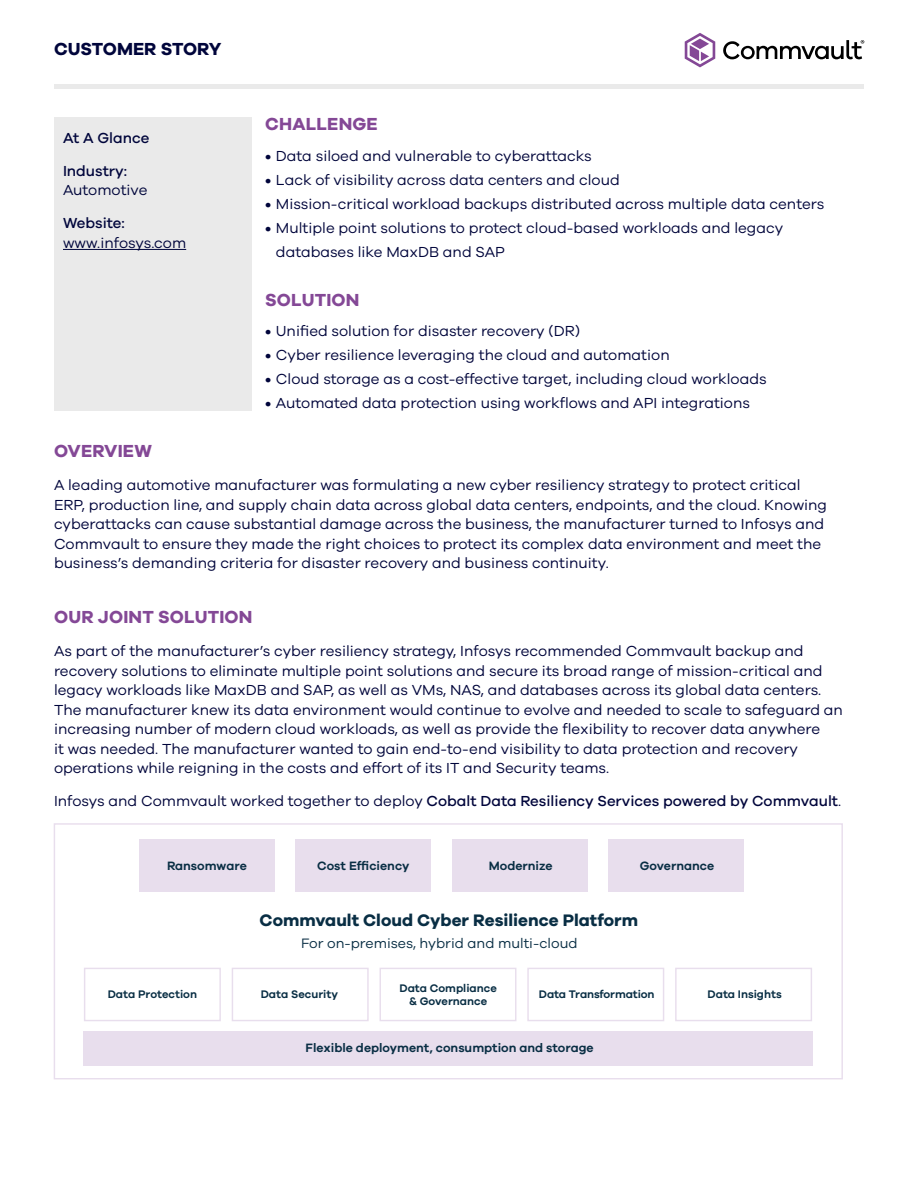
<style>
.page{position:relative;width:918px;height:1188px;background:#fff}
.page>*{position:absolute;margin:0;border:0;box-sizing:border-box;transform-origin:0 0}
.t1{font:700 18px "Galano Grotesque";letter-spacing:.01em;color:#844896}
.t2{font:700 18px "Galano Grotesque";color:#00053b}
.t3{font:700 17.25px "Galano Grotesque";color:#092e44}
.t4{font:15px/19.5px "Galano Grotesque";color:#00053b}
.t5{font:500 15px "Galano Grotesque";color:#00053b}
.t6{font:14.1px "Galano Grotesque";color:#092e44}
.t7{font:600 12.45px "Galano Grotesque";color:#092e44}
.t8{font:600 11.4px/13.6px "Galano Grotesque";color:#092e44;text-align:center}
.s1{font-weight:500}
.s2{font-weight:400}
</style>
<div class="page">
<div style="left:54px;top:84px;width:810px;height:5px;background:#eaeaea"></div>
<svg style="left:685px;top:33px;width:30px;height:34px"></svg>
<svg style="left:723px;top:40px;width:141px;height:19px"></svg>
<div style="left:54px;top:117px;width:198px;height:293px;background:#eaeaea"></div>
<hr style="left:63px;top:249px;width:123px;height:1px;background:#00053b">
<div style="left:139px;top:840px;width:135px;height:52px;background:#e8deed"></div>
<div style="left:295px;top:840px;width:136px;height:52px;background:#e8deed"></div>
<div style="left:452px;top:840px;width:136px;height:52px;background:#e8deed"></div>
<div style="left:609px;top:840px;width:135px;height:52px;background:#e8deed"></div>
<div style="left:83px;top:1031px;width:730px;height:35px;background:#e8deed"></div>
<p class="t2" style="left:54px;top:38px;width:169px">CUSTOMER STORY</p>
<p class="t5" style="left:63px;top:129px;width:88px">At A Glance</p>
<p class="t5" style="left:63px;top:162px;width:66px">Industry:</p>
<p class="t4" style="left:63px;top:180px;width:86px">Automotive</p>
<p class="t5" style="left:63px;top:214px;width:63px">Website:</p>
<p class="t4" style="left:63px;top:233px;width:125px">www.infosys.com</p>
<p class="t1" style="left:265px;top:113px;width:114px">CHALLENGE</p>
<p class="t4" style="left:265px;top:146px;width:328px"><span class="s1">•</span> Data siloed and vulnerable to cyberattacks</p>
<p class="t4" style="left:265px;top:170px;width:356px"><span class="s1">•</span> Lack of visibility across data centers and cloud</p>
<p class="t4" style="left:265px;top:194px;width:561px"><span class="s1">•</span> Mission-critical workload backups distributed across multiple data centers</p>
<p class="t4" style="left:276px;top:216px;width:509px;line-height:24px;text-indent:-11px"><span class="s1">•</span> Multiple point solutions to protect cloud-based workloads and legacy databases like MaxDB and SAP</p>
<p class="t1" style="left:265px;top:288px;width:96px">SOLUTION</p>
<p class="t4" style="left:265px;top:321px;width:317px"><span class="s1">•</span> Unified solution for disaster recovery (DR)</p>
<p class="t4" style="left:265px;top:345px;width:406px"><span class="s1">•</span> Cyber resilience leveraging the cloud and automation</p>
<p class="t4" style="left:265px;top:369px;width:503px"><span class="s1">•</span> Cloud storage as a cost-effective target, including cloud workloads</p>
<p class="t4" style="left:265px;top:393px;width:486px"><span class="s1">•</span> Automated data protection using workflows and API integrations</p>
<p class="t1" style="left:54px;top:440px;width:99px">OVERVIEW</p>
<p class="t4" style="left:54px;top:475px;width:775px">A leading automotive manufacturer was formulating a new cyber resiliency strategy to protect critical ERP, production line, and supply chain data across global data centers, endpoints, and the cloud. Knowing cyberattacks can cause substantial damage across the business, the manufacturer turned to Infosys and Commvault to ensure they made the right choices to protect its complex data environment and meet the business’s demanding criteria for disaster recovery and business continuity.</p>
<p class="t1" style="left:54px;top:606px;width:200px">OUR JOINT SOLUTION</p>
<p class="t4" style="left:54px;top:641px;width:790px">As part of the manufacturer’s cyber resiliency strategy, Infosys recommended Commvault backup and recovery solutions to eliminate multiple point solutions and secure its broad range of mission-critical and legacy workloads like MaxDB and SAP, as well as VMs, NAS, and databases across its global data centers.<br>The manufacturer knew its data environment would continue to evolve and needed to scale to safeguard an increasing number of modern cloud workloads, as well as provide the flexibility to recover data anywhere<br>it was needed. The manufacturer wanted to gain end-to-end visibility to data protection and recovery operations while reigning in the costs and effort of its IT and Security teams.</p>
<p class="t5" style="left:54px;top:792px;width:789px"><span class="s2">Infosys and Commvault worked together to deploy</span> Cobalt Data Resiliency Services powered by Commvault<span class="s2">.</span></p>
<p class="t7" style="left:167px;top:859px;width:81px">Ransomware</p>
<p class="t7" style="left:317px;top:859px;width:94px">Cost Efficiency</p>
<p class="t7" style="left:489px;top:859px;width:65px">Modernize</p>
<p class="t7" style="left:640px;top:859px;width:76px">Governance</p>
<p class="t3" style="left:260px;top:910px;width:380px">Commvault Cloud Cyber Resilience Platform</p>
<p class="t6" style="left:301px;top:935px;width:278px">For on-premises, hybrid and multi-cloud</p>
<p class="t8" style="left:108px;top:987px;width:91px">Data Protection</p>
<p class="t8" style="left:261px;top:987px;width:79px">Data Security</p>
<p class="t8" style="left:399px;top:981px;width:99px">Data Compliance &amp; Governance</p>
<p class="t8" style="left:539px;top:987px;width:117px">Data Transformation</p>
<p class="t8" style="left:708px;top:987px;width:76px">Data Insights</p>
<p class="t7" style="left:306px;top:1040px;width:290px">Flexible deployment, consumption and storage</p>
</div>
